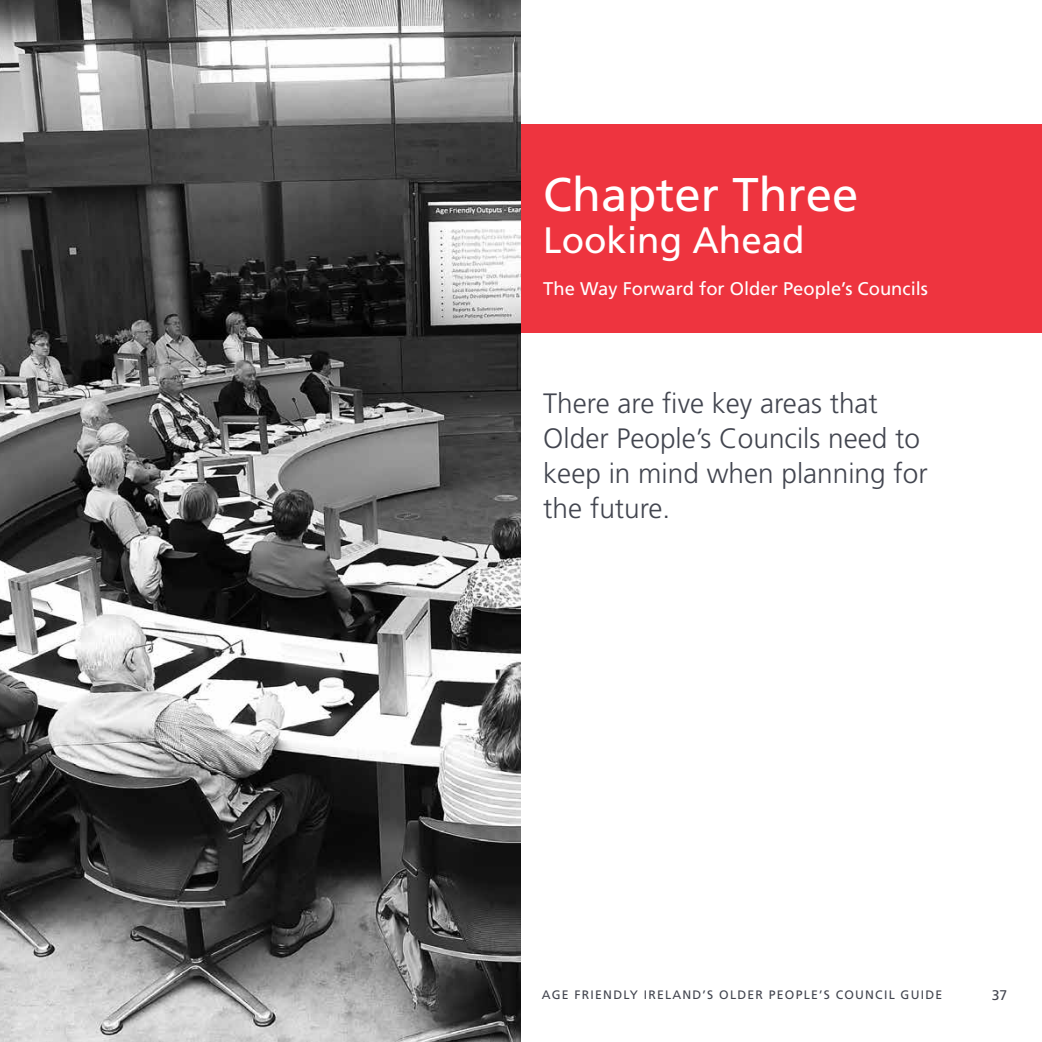
<style>
.page{position:relative;width:1042px;height:1042px;background:#fff}
.page>*{position:absolute;margin:0;border:0;box-sizing:border-box;transform-origin:0 0}
.t1{font:47.25px "Frutiger";color:#fff}
.t2{font:36.75px "Frutiger";color:#fff}
.t3{font:300 28px/35px "Frutiger";color:#42454f}
.t4{font:18.38px "Frutiger";color:#fff}
.t5{font:14px "Frutiger";color:#42454f}
.t6{font:12.25px "Frutiger";letter-spacing:.1em;color:#42454f}
</style>
<div class="page">
<img style="left:0;top:0;width:521px;height:1042px">
<div style="left:521px;top:124px;width:521px;height:208px;background:#ee343f"></div>
<h1 class="t1" style="left:543px;top:167px;width:317px">Chapter Three</h1>
<h2 class="t2" style="left:543px;top:219px;width:263px">Looking Ahead</h2>
<p class="t4" style="left:543px;top:278px;width:386px">The Way Forward for Older People’s Councils</p>
<p class="t3" style="left:543px;top:386px;width:386px">There are five key areas that<br>Older People’s Councils need to keep in mind when planning for the future.</p>
<p class="t6" style="left:542px;top:987px;width:402px">AGE FRIENDLY IRELAND’S OLDER PEOPLE’S COUNCIL GUIDE</p>
<p class="t5" style="left:991px;top:987px;width:17px">37</p>
</div>
